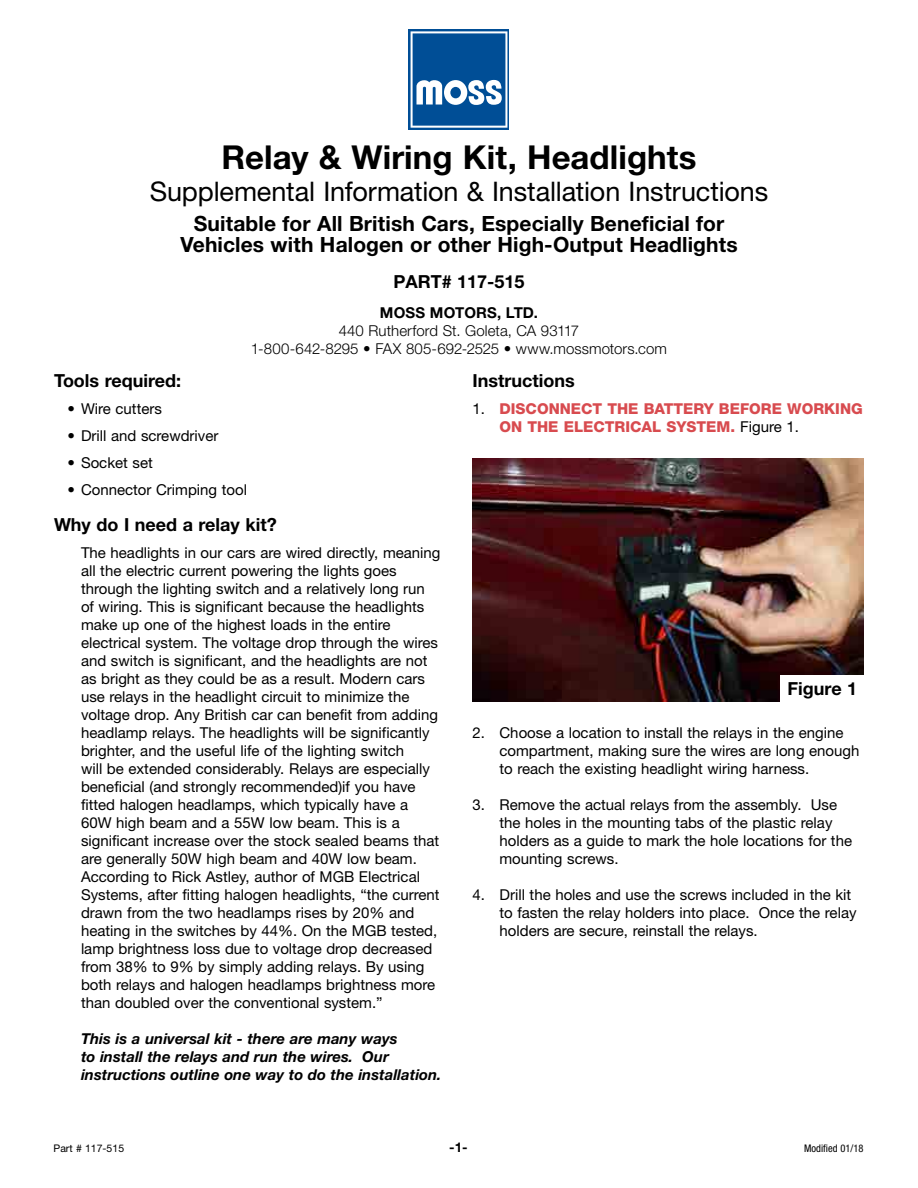
<style>
.page{position:relative;width:918px;height:1188px;background:#fff}
.page>*{position:absolute;margin:0;border:0;box-sizing:border-box;transform-origin:0 0}
.t1{font:700 33px "Helvetica Neue LT Std";color:#000}
.t2{font:27px "Helvetica Neue LT Std";letter-spacing:-.005em;color:#000}
.t3{font:700 21px/21px "Helvetica Neue LT Std";letter-spacing:.005em;color:#000;text-align:center}
.t4{font:700 18px "Helvetica Neue LT Std";color:#000}
.t5{font:15px/18px "Helvetica Neue LT Std";color:#000}
.t6{font:italic 700 15px/18px "Helvetica Neue LT Std";color:#000}
.t7{font:300 15px/18px "Helvetica Neue LT Std";letter-spacing:.005em;color:#000;text-align:center}
.t8{font:800 15px/18px "Helvetica Neue LT Std";color:#d84b4f}
.t9{font:700 15px "Helvetica Neue LT Std";letter-spacing:.01em;color:#000}
.t10{font:700 13.5px "Helvetica Neue LT Std";color:#000}
.t11{font:condensed 10.5px "Helvetica Neue LT Std";color:#000}
.t12{font:10.5px "Helvetica Neue LT Std";color:#000}
.s1{font-weight:400;color:#000}
</style>
<div class="page">
<svg style="left:408px;top:29px;width:1px;height:101px"></svg>
<svg style="left:409px;top:29px;width:100px;height:101px"></svg>
<svg style="left:411px;top:31px;width:96px;height:97px"></svg>
<img style="left:472px;top:458px;width:392px;height:244px">
<div style="left:781px;top:676px;width:83px;height:26px;background:#fff"></div>
<h1 class="t1" style="left:221px;top:137px;width:477px">Relay &amp; Wiring Kit, Headlights</h1>
<h2 class="t2" style="left:150px;top:175px;width:620px">Supplemental Information &amp; Installation Instructions</h2>
<h3 class="t3" style="left:180px;top:212px;width:559px">Suitable for All British Cars, Especially Beneficial for<br>Vehicles with Halogen or other High-Output Headlights</h3>
<p class="t4" style="left:393px;top:271px;width:133px">PART# 117-515</p>
<p class="t9" style="left:380px;top:304px;width:160px">MOSS MOTORS, LTD.</p>
<p class="t7" style="left:251px;top:322px;width:418px">440 Rutherford St. Goleta, CA 93117<br>1-800-642-8295 • FAX 805-692-2525 • www.mossmotors.com</p>
<p class="t4" style="left:54px;top:369px;width:129px">Tools required:</p>
<p class="t5" style="left:68px;top:399px;width:96px">• Wire cutters</p>
<p class="t5" style="left:68px;top:426px;width:152px">• Drill and screwdriver</p>
<p class="t5" style="left:68px;top:453px;width:87px">• Socket set</p>
<p class="t5" style="left:68px;top:480px;width:181px">• Connector Crimping tool</p>
<p class="t4" style="left:54px;top:513px;width:224px">Why do I need a relay kit?</p>
<p class="t5" style="left:81px;top:543px;width:361px">The headlights in our cars are wired directly, meaning all the electric current powering the lights goes through the lighting switch and a relatively long run of wiring. This is significant because the headlights make up one of the highest loads in the entire electrical system. The voltage drop through the wires and switch is significant, and the headlights are not as bright as they could be as a result. Modern cars use relays in the headlight circuit to minimize the voltage drop. Any British car can benefit from adding headlamp relays. The headlights will be significantly brighter, and the useful life of the lighting switch<br>will be extended considerably. Relays are especially beneficial (and strongly recommended)if you have fitted halogen headlamps, which typically have a 60W high beam and a 55W low beam. This is a significant increase over the stock sealed beams that are generally 50W high beam and 40W low beam.<br>According to Rick Astley, author of MGB Electrical Systems, after fitting halogen headlights, “the current drawn from the two headlamps rises by 20% and heating in the switches by 44%. On the MGB tested, lamp brightness loss due to voltage drop decreased from 38% to 9% by simply adding relays. By using both relays and halogen headlamps brightness more than doubled over the conventional system.”</p>
<p class="t6" style="left:81px;top:1029px;width:362px">This is a universal kit - there are many ways<br>to install the relays and run the wires. Our instructions outline one way to do the installation.</p>
<p class="t4" style="left:472px;top:369px;width:104px">Instructions</p>
<p class="t8" style="left:500px;top:400px;width:365px;text-indent:-27px"><span class="s1">1.</span> DISCONNECT THE BATTERY BEFORE WORKING<br>ON THE ELECTRICAL SYSTEM. <span class="s1">Figure 1.</span></p>
<p class="t4" style="left:787px;top:678px;width:71px">Figure 1</p>
<p class="t5" style="left:500px;top:723px;width:362px;text-indent:-27px">2. Choose a location to install the relays in the engine compartment, making sure the wires are long enough to reach the existing headlight wiring harness.</p>
<p class="t5" style="left:500px;top:795px;width:354px;text-indent:-27px">3. Remove the actual relays from the assembly. Use the holes in the mounting tabs of the plastic relay holders as a guide to mark the hole locations for the mounting screws.</p>
<p class="t5" style="left:500px;top:885px;width:359px;text-indent:-27px">4. Drill the holes and use the screws included in the kit to fasten the relay holders into place. Once the relay holders are secure, reinstall the relays.</p>
<p class="t12" style="left:54px;top:1142px;width:72px">Part # 117-515</p>
<p class="t10" style="left:449px;top:1139px;width:20px">-1-</p>
<p class="t11" style="left:804px;top:1143px;width:61px">Modified 01/18</p>
</div>
